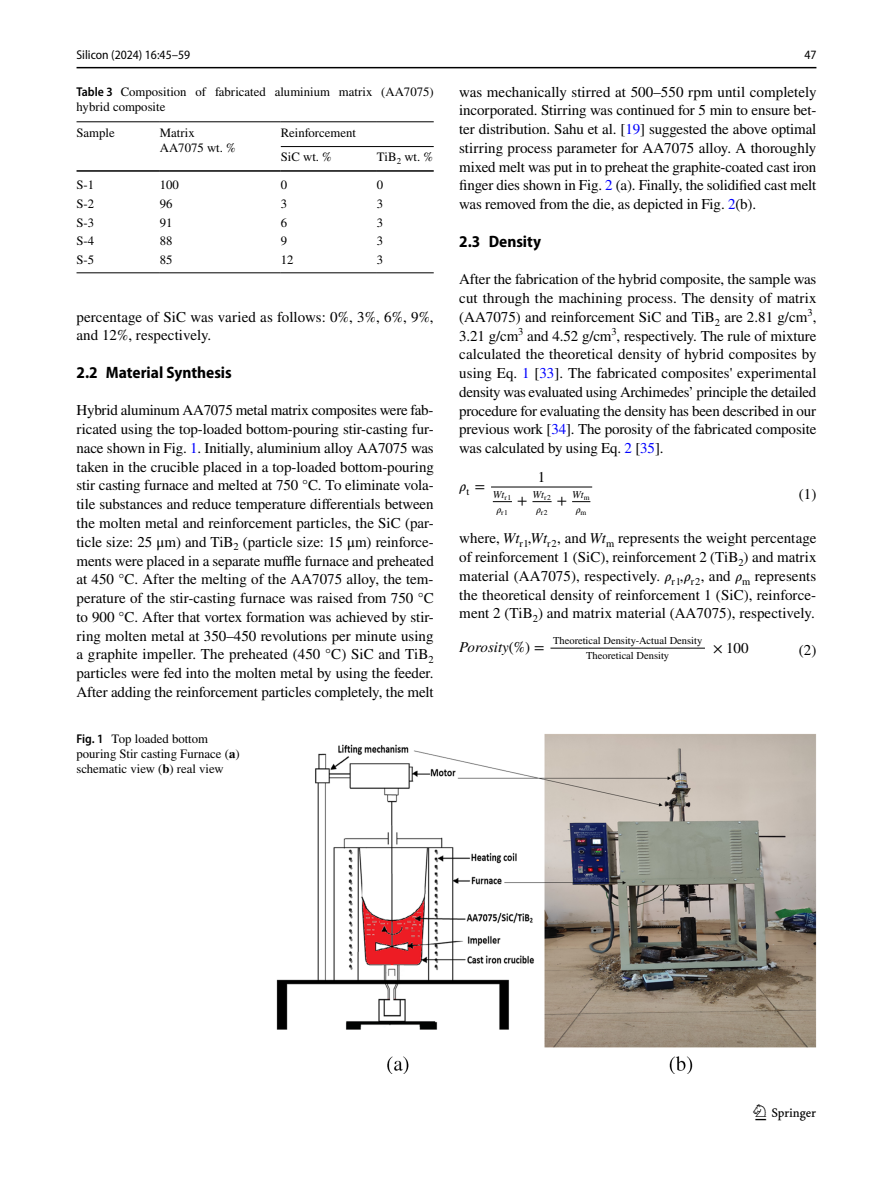
<style>
.page{position:relative;width:893px;height:1187px;background:#fff}
.page>*{position:absolute;margin:0;border:0;box-sizing:border-box;transform-origin:0 0}
.t1{font:22.5px "Springnew Regular 3";color:#000}
.t2{font:700 semi-condensed 16.5px "Myriad Pro";color:#000}
.t3{font:15px/18.8px "STIX";letter-spacing:-.01em;color:#000;text-align:justify}
.t4{font:15px "STIX General Italic 2";color:#000}
.t5{font:15px "STIX General Regular 4";color:#000}
.t6{font:15px "STIX Math Italic 4";color:#000}
.t7{font:15px "STIX Math Regular 5";color:#000}
.t8{font:15px "STIX General Regular 3";color:#000}
.t9{font:12.75px/15px "STIX";color:#000}
.t10{font:semi-condensed 12.75px "Myriad Pro";color:#000}
.t11{font:10.5px/14.7px "STIX General Regular 4";color:#000;text-align:center}
.t12{font:italic 10.5px "STIX General";color:#000}
.t13{font:10.5px "STIX Math Italic 4";color:#000}
.s1{font-family:"Myriad Pro";font-weight:600;font-stretch:semi-condensed}
.s2{color:#00f}
.s3{font-weight:700}
.s4{font-family:"STIX Math Regular 5"}
.s5{font-family:"STIX General Italic 3"}
.s6{font-family:"STIX General Italic 4"}
.s7{font-family:"STIX General Italic 5"}
.s8{font-family:"STIX Math";font-style:italic}
.s9{font-family:"STIX Math Italic 2"}
.s10{font-family:"STIX Math Italic 3"}
.s11{font-family:"STIX Math Regular 6"}
</style>
<div class="page">
<hr style="left:77px;top:67px;width:739px;height:1px;background:#000">
<hr style="left:491px;top:486px;width:101px;height:1px;background:#000">
<svg style="left:493px;top:501px;width:19px;height:1px"></svg>
<svg style="left:532px;top:501px;width:20px;height:1px"></svg>
<svg style="left:572px;top:501px;width:18px;height:1px"></svg>
<hr style="left:550px;top:647px;width:155px;height:1px;background:#000">
<hr style="left:77px;top:121px;width:83px;height:1px;background:#000">
<hr style="left:77px;top:170px;width:83px;height:2px;background:#000">
<hr style="left:160px;top:121px;width:121px;height:1px;background:#000">
<hr style="left:160px;top:170px;width:121px;height:2px;background:#000">
<hr style="left:281px;top:121px;width:96px;height:1px;background:#000">
<hr style="left:377px;top:121px;width:57px;height:1px;background:#000">
<hr style="left:281px;top:170px;width:96px;height:2px;background:#000">
<hr style="left:377px;top:170px;width:57px;height:2px;background:#000">
<hr style="left:77px;top:272px;width:83px;height:1px;background:#000">
<hr style="left:160px;top:272px;width:121px;height:1px;background:#000">
<hr style="left:281px;top:272px;width:96px;height:1px;background:#000">
<hr style="left:377px;top:272px;width:57px;height:1px;background:#000">
<hr style="left:281px;top:146px;width:153px;height:1px;background:#000">
<img style="left:276px;top:734px;width:540px;height:339px">
<p class="t10" style="left:77px;top:48px;width:115px">Silicon (2024) 16:45–59</p>
<p class="t10" style="left:804px;top:48px;width:14px">47</p>
<p class="t9" style="left:77px;top:85px;width:359px"><span class="s1">Table 3</span> Composition of fabricated aluminium matrix (AA7075) hybrid composite</p>
<p class="t9" style="left:77px;top:126px;width:40px">Sample</p>
<p class="t9" style="left:160px;top:126px;width:77px">Matrix<br>AA7075 wt. %</p>
<p class="t9" style="left:281px;top:121px;width:77px;line-height:24.5px">Reinforcement<br>SiC wt. %</p>
<p class="t9" style="left:377px;top:150px;width:58px">TiB<sub>2</sub> wt. %</p>
<p class="t9" style="left:77px;top:178px;width:19px">S-1</p>
<p class="t9" style="left:160px;top:178px;width:21px">100</p>
<p class="t9" style="left:281px;top:178px;width:8px">0</p>
<p class="t9" style="left:377px;top:178px;width:8px">0</p>
<p class="t9" style="left:77px;top:197px;width:19px">S-2</p>
<p class="t9" style="left:160px;top:197px;width:14px">96</p>
<p class="t9" style="left:281px;top:197px;width:8px">3</p>
<p class="t9" style="left:377px;top:197px;width:8px">3</p>
<p class="t9" style="left:77px;top:216px;width:19px">S-3</p>
<p class="t9" style="left:160px;top:216px;width:14px">91</p>
<p class="t9" style="left:281px;top:216px;width:8px">6</p>
<p class="t9" style="left:377px;top:216px;width:8px">3</p>
<p class="t9" style="left:76px;top:234px;width:19px">S-4</p>
<p class="t9" style="left:160px;top:234px;width:14px">88</p>
<p class="t9" style="left:281px;top:234px;width:8px">9</p>
<p class="t9" style="left:377px;top:234px;width:8px">3</p>
<p class="t9" style="left:76px;top:253px;width:19px">S-5</p>
<p class="t9" style="left:160px;top:253px;width:14px">85</p>
<p class="t9" style="left:281px;top:253px;width:14px">12</p>
<p class="t9" style="left:377px;top:253px;width:8px">3</p>
<p class="t3" style="left:77px;top:308px;width:359px">percentage of SiC was varied as follows: 0%, 3%, 6%, 9%, and 12%, respectively.</p>
<p class="t2" style="left:77px;top:363px;width:157px">2.2 Material Synthesis</p>
<p class="t3" style="left:77px;top:402px;width:359px">Hybrid aluminum AA7075 metal matrix composites were fab&shy;ricated using the top-loaded bottom-pouring stir-casting fur&shy;nace shown in Fig. <span class="s2">1</span>. Initially, aluminium alloy AA7075 was taken in the crucible placed in a top-loaded bottom-pouring stir casting furnace and melted at 750 °C. To eliminate vola&shy;tile substances and reduce temperature differentials between the molten metal and reinforcement particles, the SiC (par&shy;ticle size: 25 μm) and TiB<sub>2</sub> (particle size: 15 μm) reinforce&shy;ments were placed in a separate muffle furnace and preheated at 450 °C. After the melting of the AA7075 alloy, the tem&shy;perature of the stir-casting furnace was raised from 750 °C to 900 °C. After that vortex formation was achieved by stir&shy;ring molten metal at 350–450 revolutions per minute using a graphite impeller. The preheated (450 °C) SiC and TiB<sub>2 </sub>particles were fed into the molten metal by using the feeder.<br>After adding the reinforcement particles completely, the melt</p>
<p class="t9" style="left:76px;top:731px;width:165px"><span class="s1">Fig. 1</span> Top loaded bottom pouring Stir casting Furnace (<span class="s3">a</span>) schematic view (<span class="s3">b</span>) real view</p>
<p class="t3" style="left:459px;top:83px;width:359px">was mechanically stirred at 500–550 rpm until completely incorporated. Stirring was continued for 5 min to ensure bet&shy;ter distribution. Sahu et al. [<span class="s2">19</span>] suggested the above optimal stirring process parameter for AA7075 alloy. A thoroughly mixed melt was put in to preheat the graphite-coated cast iron finger dies shown in Fig. <span class="s2">2</span> (a). Finally, the solidified cast melt was removed from the die, as depicted in Fig. <span class="s2">2</span>(b).</p>
<p class="t2" style="left:459px;top:232px;width:83px">2.3 Density</p>
<p class="t3" style="left:459px;top:271px;width:359px">After the fabrication of the hybrid composite, the sample was cut through the machining process. The density of matrix (AA7075) and reinforcement SiC and TiB<sub>2</sub> are 2.81 g/cm<sup>3</sup>, 3.21 g/cm<sup>3</sup> and 4.52 g/cm<sup>3</sup>, respectively. The rule of mixture calculated the theoretical density of hybrid composites by using Eq. <span class="s2">1</span> [<span class="s2">33</span>]. The fabricated composites' experimental density was evaluated using Archimedes’ principle the detailed procedure for evaluating the density has been described in our previous work [<span class="s2">34</span>]. The porosity of the fabricated composite was calculated by using Eq. <span class="s2">2</span> [<span class="s2">35</span>].</p>
<p class="t6" style="left:459px;top:477px;width:28px">𝜌<sub>t</sub> <span class="s4">=</span></p>
<p class="t8" style="left:538px;top:472px;width:9px">1</p>
<p class="t12" style="left:532px;top:490px;width:20px">Wt<sub>r</sub><sub>2</sub></p>
<p class="t13" style="left:536px;top:503px;width:13px">𝜌<sub>r</sub><sub>2</sub></p>
<p class="t12" style="left:572px;top:490px;width:19px">Wt<sub>m</sub></p>
<p class="t13" style="left:575px;top:503px;width:13px">𝜌<sub>m</sub></p>
<p class="t12" style="left:493px;top:490px;width:20px">Wt<sub>r</sub><sub>1</sub></p>
<p class="t13" style="left:496px;top:503px;width:13px">𝜌<sub>r</sub><sub>1</sub></p>
<p class="t7" style="left:517px;top:494px;width:12px">+</p>
<p class="t7" style="left:557px;top:494px;width:12px">+</p>
<p class="t3" style="left:799px;top:485px;width:19px">(1)</p>
<p class="t3" style="left:459px;top:530px;width:359px">where, <span class="s5">Wt</span><sub>r</sub><sub>1</sub>,<span class="s6">Wt</span><sub>r</sub><sub>2</sub>, and <span class="s7">Wt</span><sub>m</sub> represents the weight percentage of reinforcement 1 (SiC), reinforcement 2 (TiB<sub>2</sub>) and matrix material (AA7075), respectively. <span class="s8">𝜌</span><sub>r</sub><sub>1</sub>,<span class="s9">𝜌</span><sub>r</sub><sub>2</sub>, and <span class="s10">𝜌</span><sub>m</sub> represents the theoretical density of reinforcement 1 (SiC), reinforce&shy;ment 2 (TiB<sub>2</sub>) and matrix material (AA7075), respectively.</p>
<p class="t11" style="left:553px;top:634px;width:151px">Theoretical Density-Actual Density<br>Theoretical Density</p>
<p class="t5" style="left:713px;top:642px;width:37px"><span class="s11">×</span> 100</p>
<p class="t4" style="left:459px;top:641px;width:87px">Porosity<span class="s11">(%) =</span></p>
<p class="t3" style="left:799px;top:641px;width:19px">(2)</p>
<h1 class="t1" style="left:755px;top:1104px;width:62px">1 3</h1>
</div>
